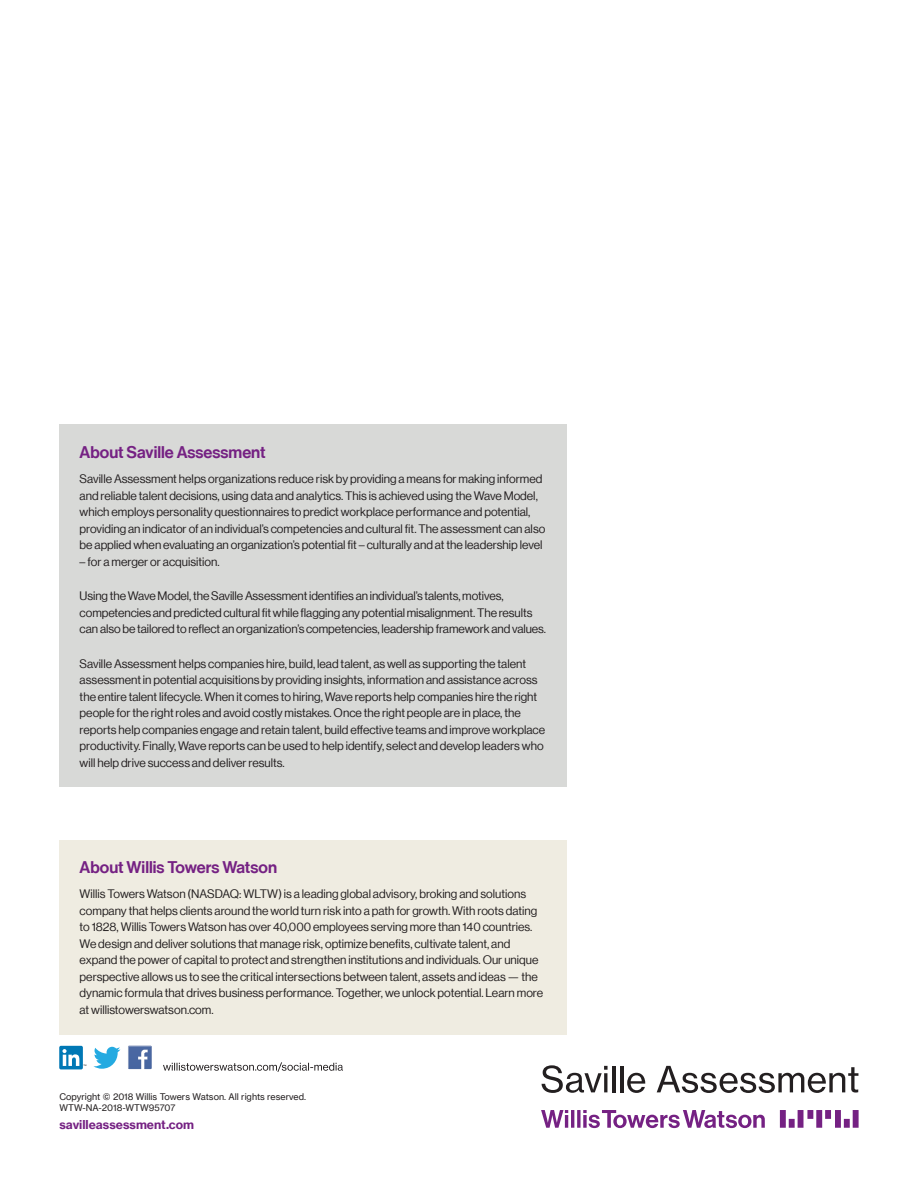
<style>
.page{position:relative;width:918px;height:1188px;background:#fff}
.page>*{position:absolute;margin:0;border:0;box-sizing:border-box;transform-origin:0 0}
.t1{font:16.5px "N Haas Grotesk DS Pro 65 Md";color:#752183}
.t2{font:12px/16.5px "N Haas Grotesk DS Pro 55 Rg";color:#231f20}
.t3{font:12px "N Haas Grotesk TX Pro 75 Bd";color:#752183}
.t4{font:9px/10.8px "N Haas Grotesk TX Pro 55 Rg";color:#231f20}
</style>
<div class="page">
<div style="left:59px;top:840px;width:508px;height:194px;background:#efece1"></div>
<svg style="left:163px;top:1062px;width:180px;height:10px"></svg>
<div style="left:59px;top:1046px;width:24px;height:23px;background:#0078b5;border-radius:2px"></div>
<svg style="left:62px;top:1049px;width:24px;height:17px"></svg>
<svg style="left:93px;top:1047px;width:27px;height:22px"></svg>
<svg style="left:128px;top:1046px;width:24px;height:23px"></svg>
<svg style="left:541px;top:1110px;width:318px;height:18px"></svg>
<svg style="left:542px;top:1065px;width:66px;height:28px"></svg>
<hr style="left:604px;top:1073px;width:3px;height:19px;background:#231f20">
<hr style="left:612px;top:1066px;width:3px;height:26px;background:#231f20">
<hr style="left:620px;top:1066px;width:4px;height:26px;background:#231f20">
<svg style="left:627px;top:1073px;width:18px;height:20px"></svg>
<svg style="left:657px;top:1066px;width:201px;height:27px"></svg>
<div style="left:59px;top:425px;width:508px;height:362px;background:#d8d9d7"></div>
<h1 class="t1" style="left:80px;top:442px;width:188px">About Saville Assessment</h1>
<p class="t2" style="left:80px;top:471px;width:467px">Saville Assessment helps organizations reduce risk by providing a means for making informed and reliable talent decisions, using data and analytics. This is achieved using the Wave Model, which employs personality questionnaires to predict workplace performance and potential, providing an indicator of an individual’s competencies and cultural fit. The assessment can also be applied when evaluating an organization’s potential fit – culturally and at the leadership level</p>
<p class="t2" style="left:80px;top:553px;width:141px">– for a merger or acquisition.</p>
<p class="t2" style="left:80px;top:588px;width:468px">Using the Wave Model, the Saville Assessment identifies an individual’s talents, motives, competencies and predicted cultural fit while flagging any potential misalignment. The results can also be tailored to reflect an organization’s competencies, leadership framework and values.</p>
<p class="t2" style="left:80px;top:655px;width:467px">Saville Assessment helps companies hire, build, lead talent, as well as supporting the talent assessment in potential acquisitions by providing insights, information and assistance across the entire talent lifecycle. When it comes to hiring, Wave reports help companies hire the right people for the right roles and avoid costly mistakes. Once the right people are in place, the reports help companies engage and retain talent, build effective teams and improve workplace productivity. Finally, Wave reports can be used to help identify, select and develop leaders who will help drive success and deliver results.</p>
<h1 class="t1" style="left:80px;top:858px;width:199px">About Willis Towers Watson</h1>
<p class="t2" style="left:80px;top:886px;width:465px">Willis Towers Watson (NASDAQ: WLTW) is a leading global advisory, broking and solutions company that helps clients around the world turn risk into a path for growth. With roots dating to 1828, Willis Towers Watson has over 40,000 employees serving more than 140 countries.<br>We design and deliver solutions that manage risk, optimize benefits, cultivate talent, and expand the power of capital to protect and strengthen institutions and individuals. Our unique perspective allows us to see the critical intersections between talent, assets and ideas — the dynamic formula that drives business performance. Together, we unlock potential. Learn more at willistowerswatson.com.</p>
<p class="t4" style="left:59px;top:1091px;width:248px">Copyright © 2018 Willis Towers Watson. All rights reserved.<br>WTW-NA-2018-WTW95707</p>
<p class="t3" style="left:59px;top:1117px;width:136px">savilleassessment.com</p>
</div>
